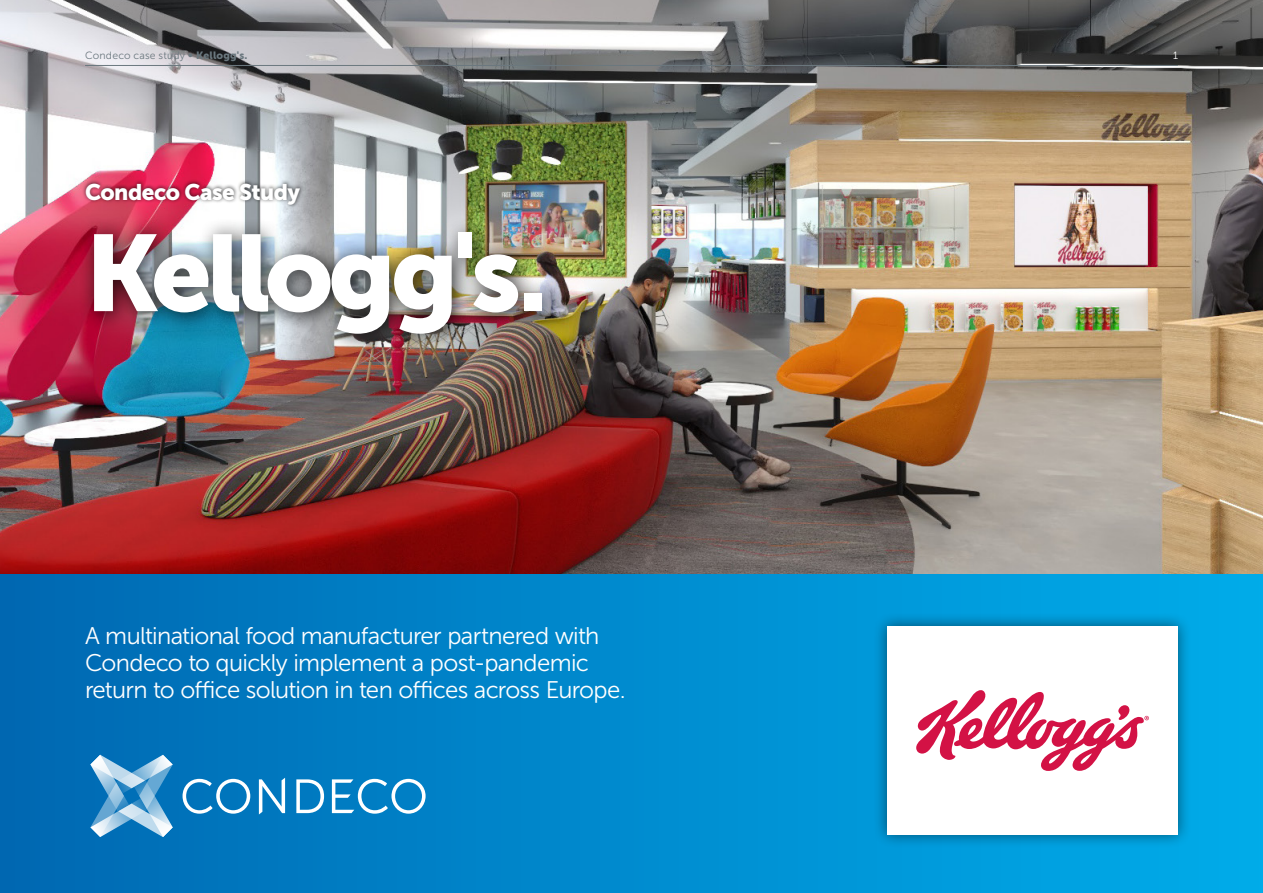
<style>
.page{position:relative;width:1263px;height:893px;background:#fff}
.page>*{position:absolute;margin:0;border:0;box-sizing:border-box;transform-origin:0 0}
.t1{font:107.7px "Museo Sans 900";letter-spacing:-.05em;color:#fff}
.t2{font:24px/27px "Museo Sans 300";letter-spacing:-.03em;color:#fff}
.t3{font:22.5px "Museo Sans 900";letter-spacing:-.025em;color:#fff}
.t4{font:10.5px "Museo Sans 300";letter-spacing:.02em;color:#6b787f}
.t5{font:10.5px "Museo Sans 900";letter-spacing:.015em;color:#6b787f}
.t6{font:10.5px "Museo Sans 300";color:#fff}
.s1{font-family:"Museo Sans 900"}
</style>
<div class="page">
<img style="left:0;top:0;width:1263px;height:574px">
<div style="left:0;top:574px;width:1263px;height:319px;background:linear-gradient(to right,#0069b2,#00adea)"></div>
<div style="left:82px;top:180px;width:222px;height:29px;background:#000;opacity:.68"></div>
<div style="left:78px;top:216px;width:485px;height:139px;background:#000;opacity:.8"></div>
<div style="left:873px;top:612px;width:319px;height:237px;background:#000;opacity:.5"></div>
<div style="left:887px;top:626px;width:291px;height:209px;background:#fff"></div>
<svg style="left:916px;top:690px;width:233px;height:81px"></svg>
<hr style="left:85px;top:65px;width:1093px;height:1px;background:#6b787f">
<svg style="left:183px;top:779px;width:67px;height:35px"></svg>
<svg style="left:259px;top:778px;width:26px;height:36px"></svg>
<svg style="left:296px;top:779px;width:28px;height:34px"></svg>
<svg style="left:332px;top:779px;width:94px;height:35px"></svg>
<svg style="left:90px;top:755px;width:83px;height:82px;background:#64a7d3"></svg>
<p class="t4" style="left:85px;top:50px;width:164px">Condeco case study <span class="s1">• Kellogg's.</span></p>
<p class="t6" style="left:1173px;top:50px;width:6px">1</p>
<p class="t5" style="left:196px;top:49px;width:52px">Vodafone</p>
<p class="t3" style="left:85px;top:179px;width:217px">Condeco Case Study</p>
<h1 class="t1" style="left:85px;top:212px;width:464px">Kellogg's.</h1>
<p class="t2" style="left:85px;top:623px;width:542px">A multinational food manufacturer partnered with<br>Condeco to quickly implement a post-pandemic return to office solution in ten offices across Europe.</p>
</div>
